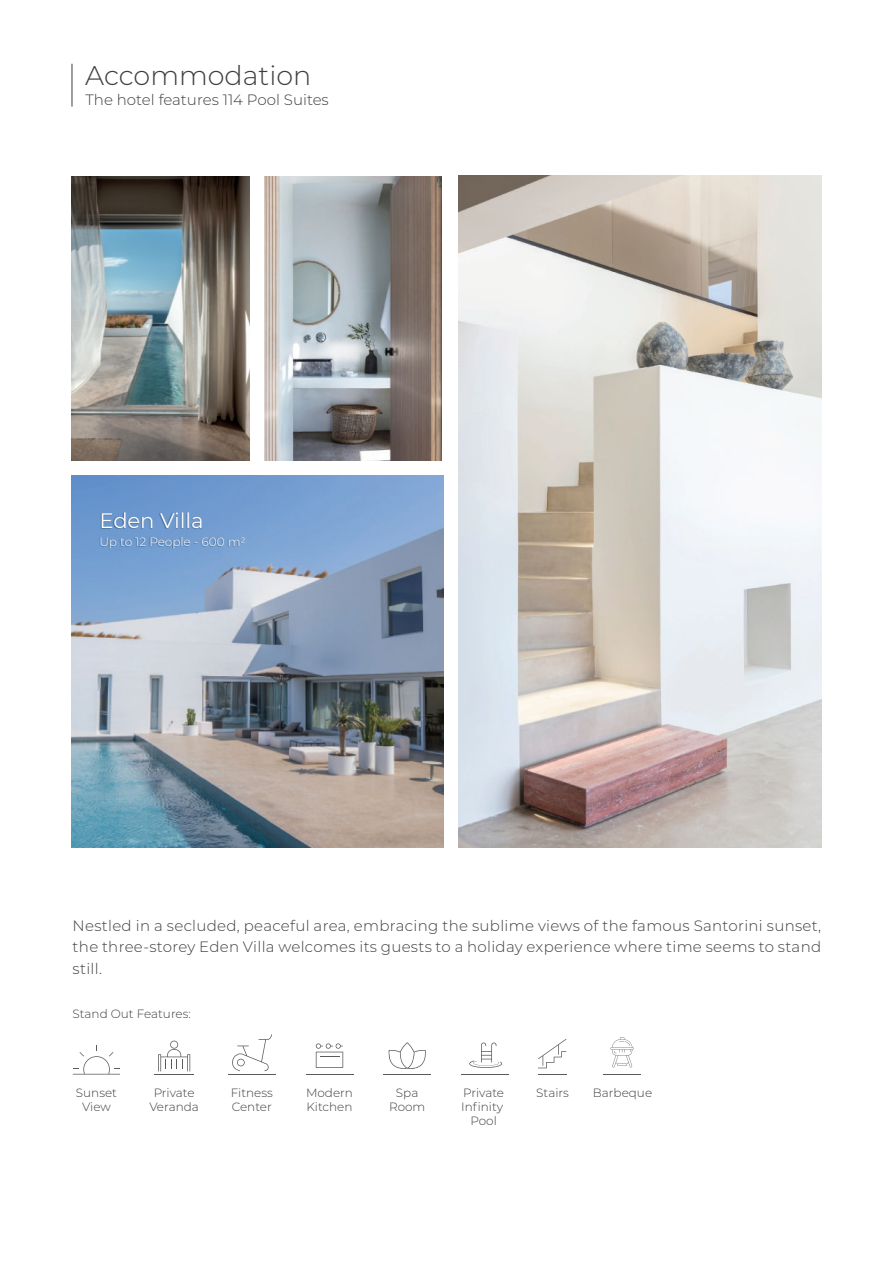
<style>
.page{position:relative;width:895px;height:1265px;background:#fff}
.page>*{position:absolute;margin:0;border:0;box-sizing:border-box;transform-origin:0 0}
.t1{font:300 27px "Montserrat";color:#3e3e3f}
.t2{font:21px "Montserrat";color:#fff}
.t3{font:300 15px/21.6px "Montserrat";letter-spacing:.02em;color:#3e3e3f;text-align:justify}
.t4{font:300 15px "Montserrat";color:#3e3e3f}
.t5{font:300 12px/14.4px "Montserrat";color:#3e3e3f;text-align:center}
.t6{font:300 12px "Montserrat";color:#fff}
</style>
<div class="page">
<hr style="left:72px;top:64px;width:1px;height:42px;background:#3e3e3f">
<img style="left:458px;top:176px;width:363px;height:671px">
<img style="left:264px;top:176px;width:177px;height:285px">
<img style="left:71px;top:476px;width:372px;height:371px">
<img style="left:71px;top:176px;width:178px;height:285px">
<img style="left:97px;top:510px;width:346px;height:58px">
<svg style="left:73px;top:1045px;width:47px;height:29px"></svg>
<hr style="left:154px;top:1073px;width:40px;height:1px;background:#5a5b5a">
<svg style="left:158px;top:1040px;width:32px;height:31px"></svg>
<hr style="left:228px;top:1073px;width:47px;height:1px;background:#5a5b5a">
<svg style="left:232px;top:1034px;width:40px;height:37px"></svg>
<hr style="left:306px;top:1073px;width:47px;height:1px;background:#5a5b5a">
<svg style="left:316px;top:1043px;width:27px;height:24px"></svg>
<hr style="left:383px;top:1073px;width:48px;height:1px;background:#5a5b5a">
<svg style="left:388px;top:1042px;width:38px;height:27px"></svg>
<hr style="left:461px;top:1073px;width:47px;height:1px;background:#5a5b5a">
<svg style="left:469px;top:1042px;width:33px;height:25px"></svg>
<svg style="left:538px;top:1039px;width:28px;height:30px"></svg>
<hr style="left:603px;top:1073px;width:37px;height:1px;background:#5a5b5a">
<svg style="left:610px;top:1037px;width:23px;height:30px"></svg>
<h1 class="t1" style="left:85px;top:57px;width:228px">Accommodation</h1>
<p class="t4" style="left:85px;top:89px;width:245px">The hotel features 114 Pool Suites</p>
<h2 class="t2" style="left:99px;top:506px;width:106px">Eden Villa</h2>
<p class="t6" style="left:99px;top:533px;width:148px">Up to 12 People - 600 m2</p>
<p class="t3" style="left:73px;top:914px;width:750px">Nestled in a secluded, peaceful area, embracing the sublime views of the famous Santorini sunset, the three-storey Eden Villa welcomes its guests to a holiday experience where time seems to stand still.</p>
<p class="t5" style="left:72px;top:1006px;width:120px">Stand Out Features:</p>
<p class="t5" style="left:76px;top:1084px;width:43px">Sunset<br>View</p>
<p class="t5" style="left:149px;top:1084px;width:51px">Private<br>Veranda</p>
<p class="t5" style="left:231px;top:1084px;width:44px;text-align:left">Fitness<br>Center</p>
<p class="t5" style="left:306px;top:1084px;width:48px;text-align:left">Modern<br>Kitchen</p>
<p class="t5" style="left:389px;top:1084px;width:38px">Spa<br>Room</p>
<p class="t5" style="left:461px;top:1084px;width:44px">Private<br>Infinity<br>Pool</p>
<p class="t5" style="left:536px;top:1084px;width:34px">Stairs</p>
<p class="t5" style="left:593px;top:1084px;width:61px">Barbeque</p>
</div>
